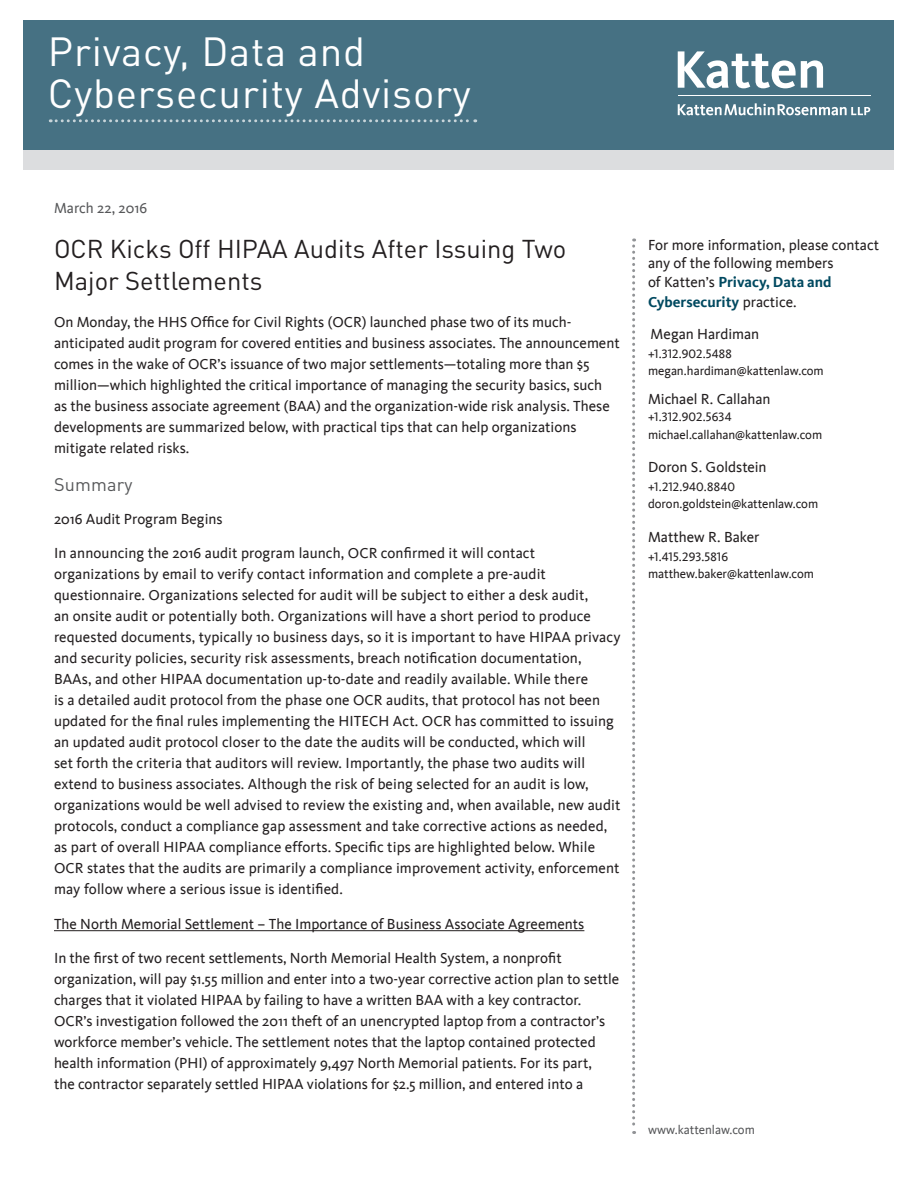
<style>
.page{position:relative;width:918px;height:1188px;background:#fff}
.page>*{position:absolute;margin:0;border:0;box-sizing:border-box;transform-origin:0 0}
.t1{font:40.2px/42px "DINOT";letter-spacing:.02em;color:#fff}
.t2{font:25.5px/31.5px "DINOT";color:#231f20}
.SubHeads{font:18px "DINOT";letter-spacing:.01em;color:#57585a}
.t3{font:15px/21px "Kievit";color:#231f20}
.Alpha{font:15px "Kievit";color:#57585a}
.t4{font:12.75px/17.2px "Kievit";letter-spacing:-.005em;color:#231f20}
.t5{font:12.75px "Kievit";color:#57585a}
.s1{font-weight:700;color:#004960}
.s2{font-family:"Kievit Book SC"}
</style>
<div class="page">
<hr style="left:54px;top:930px;width:530px;height:1px;background:#231f20">
<svg style="left:632px;top:238px;width:3px;height:896px"></svg>
<div style="left:24px;top:21px;width:870px;height:129px;background:#467183"></div>
<div style="left:24px;top:150px;width:870px;height:20px;background:#dcdddf"></div>
<svg style="left:678px;top:51px;width:145px;height:37px"></svg>
<hr style="left:678px;top:95px;width:192px;height:1px;background:#fff">
<svg style="left:678px;top:103px;width:192px;height:12px"></svg>
<svg style="left:50px;top:119px;width:426px;height:3px"></svg>
<p class="t1" style="left:48px;top:29px;width:424px">Privacy, Data and<br>Cybersecurity Advisory</p>
<p class="Alpha" style="left:54px;top:199px;width:95px">March 22, 2016</p>
<p class="t2" style="left:54px;top:232px;width:514px">OCR Kicks Off HIPAA Audits After Issuing Two<br>Major Settlements</p>
<p class="t3" style="left:54px;top:312px;width:567px">On Monday, the HHS Office for Civil Rights (OCR) launched phase two of its much&shy;anticipated audit program for covered entities and business associates. The announcement comes in the wake of OCR’s issuance of two major settlements—totaling more than $5 million—which highlighted the critical importance of managing the security basics, such<br>as the business associate agreement (BAA) and the organization-wide risk analysis. These developments are summarized below, with practical tips that can help organizations mitigate related risks.</p>
<p class="SubHeads" style="left:54px;top:472px;width:80px">Summary</p>
<p class="t3" style="left:54px;top:508px;width:170px">2016 Audit Program Begins</p>
<p class="t3" style="left:54px;top:543px;width:568px">In announcing the 2016 audit program launch, OCR confirmed it will contact organizations by email to verify contact information and complete a pre-audit questionnaire. Organizations selected for audit will be subject to either a desk audit,<br>an onsite audit or potentially both. Organizations will have a short period to produce requested documents, typically 10 business days, so it is important to have HIPAA privacy and security policies, security risk assessments, breach notification documentation, BAAs, and other HIPAA documentation up-to-date and readily available. While there<br>is a detailed audit protocol from the phase one OCR audits, that protocol has not been updated for the final rules implementing the HITECH Act. OCR has committed to issuing an updated audit protocol closer to the date the audits will be conducted, which will<br>set forth the criteria that auditors will review. Importantly, the phase two audits will extend to business associates. Although the risk of being selected for an audit is low, organizations would be well advised to review the existing and, when available, new audit protocols, conduct a compliance gap assessment and take corrective actions as needed, as part of overall HIPAA compliance efforts. Specific tips are highlighted below. While OCR states that the audits are primarily a compliance improvement activity, enforcement may follow where a serious issue is identified.</p>
<p class="t3" style="left:54px;top:913px;width:532px">The North Memorial Settlement – The Importance of Business Associate Agreements</p>
<p class="t3" style="left:54px;top:948px;width:567px">In the first of two recent settlements, North Memorial Health System, a nonprofit organization, will pay $1.55 million and enter into a two-year corrective action plan to settle charges that it violated HIPAA by failing to have a written BAA with a key contractor.<br>OCR’s investigation followed the 2011 theft of an unencrypted laptop from a contractor’s workforce member’s vehicle. The settlement notes that the laptop contained protected health information (PHI) of approximately 9,497 North Memorial patients. For its part,<br>the contractor separately settled HIPAA violations for $2.5 million, and entered into a</p>
<p class="t3" style="left:648px;top:235px;width:233px;line-height:19px">For more information, please contact any of the following members<br>of Katten’s <span class="s1">Privacy, Data and<br>Cybersecurity</span> practice.</p>
<p class="t3" style="left:651px;top:324px;width:110px">Megan Hardiman</p>
<p class="t4" style="left:648px;top:345px;width:177px"><span class="s2">+1.312.902.5488 </span>megan.hardiman@kattenlaw.com</p>
<p class="t3" style="left:648px;top:389px;width:124px">Michael R. Callahan</p>
<p class="t4" style="left:648px;top:409px;width:176px"><span class="s2">+1.312.902.5634 </span>michael.callahan@kattenlaw.com</p>
<p class="t3" style="left:648px;top:457px;width:120px">Doron S. Goldstein</p>
<p class="t4" style="left:648px;top:478px;width:172px"><span class="s2">+1.212.940.8840 </span>doron.goldstein@kattenlaw.com</p>
<p class="t3" style="left:648px;top:527px;width:113px">Matthew R. Baker</p>
<p class="t4" style="left:648px;top:548px;width:168px"><span class="s2">+1.415.293.5816 </span>matthew.baker@kattenlaw.com</p>
<p class="t5" style="left:648px;top:1122px;width:108px">www.kattenlaw.com</p>
</div>
